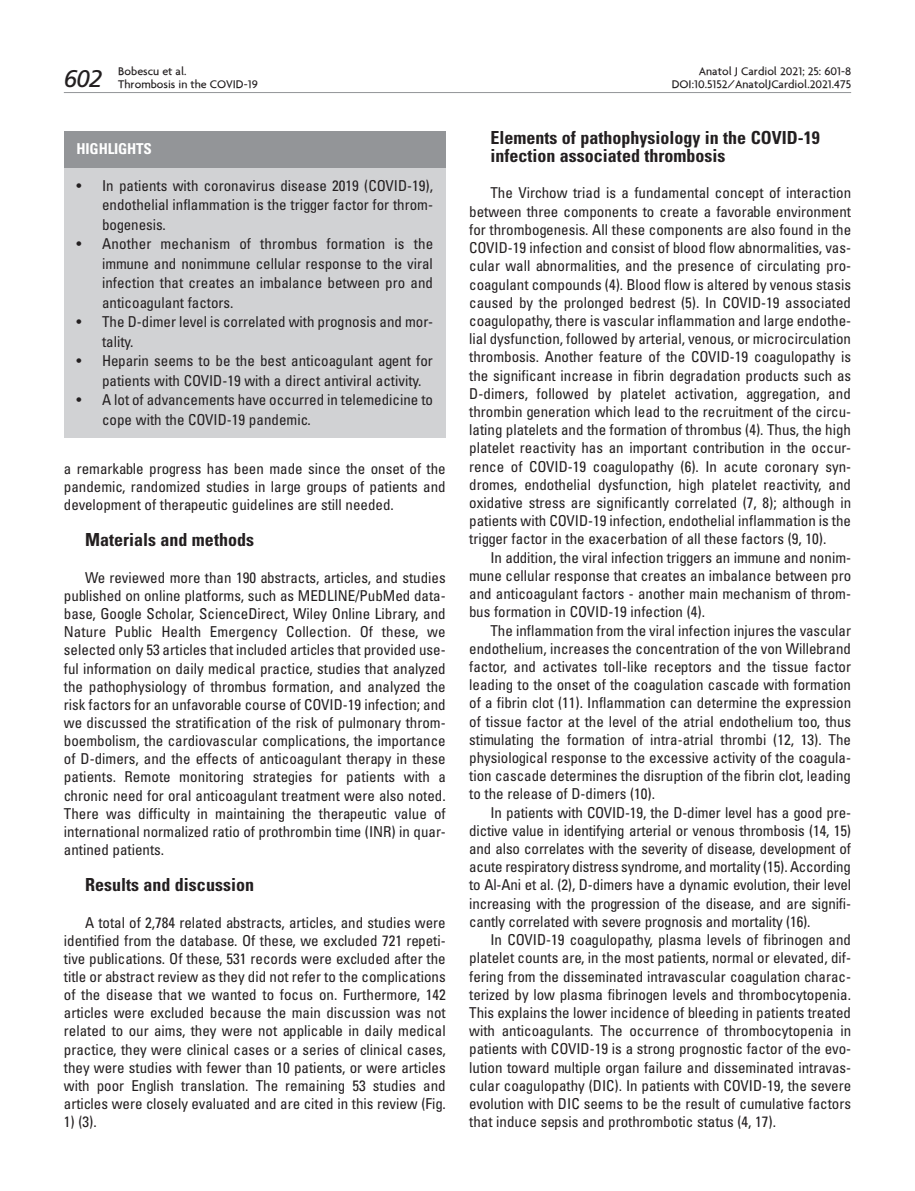
<style>
.page{position:relative;width:915px;height:1191px;background:#fff}
.page>*{position:absolute;margin:0;border:0;box-sizing:border-box;transform-origin:0 0}
.t1{font:24px "Frutiger Italic Tr";color:#231f20}
.t2{font:18px "Univers Cond Bd Tr";color:#231f20}
.t3{font:15px/18.1px "Univers Condensed Tr";color:#231f20;text-align:justify}
.t4{font:15px "Univers Cond Bd Tr";letter-spacing:-.01em;color:#fff}
.t5{font:500 12px "Firma";color:#231f20}
</style>
<div class="page">
<hr style="left:64px;top:92px;width:786px;height:1px;background:#939598">
<div style="left:64px;top:167px;width:381px;height:270px;background:#d1d2d4"></div>
<div style="left:64px;top:131px;width:381px;height:36px;background:#939598"></div>
<p class="t5" style="left:118px;top:64px;width:70px">Bobescu et al.</p>
<p class="t5" style="left:118px;top:77px;width:141px">Thrombosis in the COVID-19</p>
<p class="t5" style="left:698px;top:64px;width:154px">Anatol J Cardiol 2021; 25: 601-8</p>
<p class="t1" style="left:64px;top:65px;width:40px">602</p>
<p class="t5" style="left:671px;top:77px;width:181px">DOI:10.5152/AnatolJCardiol.2021.475</p>
<p class="t4" style="left:77px;top:140px;width:77px">HIGHLIGHTS</p>
<p class="t3" style="left:102px;top:175px;width:332px;line-height:19.5px;text-indent:-26px">• In patients with coronavirus disease 2019 (COVID-19), endothelial inflammation is the trigger factor for throm&shy;bogenesis.</p>
<p class="t3" style="left:102px;top:234px;width:332px;line-height:19.5px;text-indent:-26px">• Another mechanism of thrombus formation is the immune and nonimmune cellular response to the viral infection that creates an imbalance between pro and anticoagulant factors.</p>
<p class="t3" style="left:102px;top:312px;width:332px;line-height:19.5px;text-indent:-26px">• The D-dimer level is correlated with prognosis and mor&shy;tality.</p>
<p class="t3" style="left:102px;top:351px;width:332px;line-height:19.5px;text-indent:-26px">• Heparin seems to be the best anticoagulant agent for patients with COVID-19 with a direct antiviral activity.</p>
<p class="t3" style="left:102px;top:390px;width:332px;line-height:19.5px;text-indent:-26px">• A lot of advancements have occurred in telemedicine to cope with the COVID-19 pandemic.</p>
<p class="t3" style="left:64px;top:459px;width:383px">a remarkable progress has been made since the onset of the pandemic, randomized studies in large groups of patients and development of therapeutic guidelines are still needed.</p>
<p class="t2" style="left:85px;top:529px;width:170px">Materials and methods</p>
<p class="t3" style="left:64px;top:568px;width:383px;text-indent:21px">We reviewed more than 190 abstracts, articles, and studies published on online platforms, such as MEDLINE/PubMed data&shy;base, Google Scholar, ScienceDirect, Wiley Online Library, and Nature Public Health Emergency Collection. Of these, we selected only 53 articles that included articles that provided use&shy;ful information on daily medical practice, studies that analyzed the pathophysiology of thrombus formation, and analyzed the risk factors for an unfavorable course of COVID-19 infection; and we discussed the stratification of the risk of pulmonary throm&shy;boembolism, the cardiovascular complications, the importance of D-dimers, and the effects of anticoagulant therapy in these patients. Remote monitoring strategies for patients with a chronic need for oral anticoagulant treatment were also noted.<br>There was difficulty in maintaining the therapeutic value of international normalized ratio of prothrombin time (INR) in quar&shy;antined patients.</p>
<p class="t2" style="left:85px;top:874px;width:170px">Results and discussion</p>
<p class="t3" style="left:64px;top:912px;width:383px;text-indent:21px">A total of 2,784 related abstracts, articles, and studies were identified from the database. Of these, we excluded 721 repeti&shy;tive publications. Of these, 531 records were excluded after the title or abstract review as they did not refer to the complications of the disease that we wanted to focus on. Furthermore, 142 articles were excluded because the main discussion was not related to our aims, they were not applicable in daily medical practice, they were clinical cases or a series of clinical cases, they were studies with fewer than 10 patients, or were articles with poor English translation. The remaining 53 studies and articles were closely evaluated and are cited in this review (Fig.</p>
<p class="t3" style="left:64px;top:1112px;width:34px">1) (3).</p>
<p class="t2" style="left:490px;top:126px;width:330px">Elements of pathophysiology in the COVID-19</p>
<p class="t2" style="left:490px;top:145px;width:236px">infection associated thrombosis</p>
<p class="t3" style="left:469px;top:184px;width:383px;text-indent:21px">The Virchow triad is a fundamental concept of interaction between three components to create a favorable environment for thrombogenesis. All these components are also found in the COVID-19 infection and consist of blood flow abnormalities, vas&shy;cular wall abnormalities, and the presence of circulating pro&shy;coagulant compounds (4). Blood flow is altered by venous stasis caused by the prolonged bedrest (5). In COVID-19 associated coagulopathy, there is vascular inflammation and large endothe&shy;lial dysfunction, followed by arterial, venous, or microcirculation thrombosis. Another feature of the COVID-19 coagulopathy is the significant increase in fibrin degradation products such as D-dimers, followed by platelet activation, aggregation, and thrombin generation which lead to the recruitment of the circu&shy;lating platelets and the formation of thrombus (4). Thus, the high platelet reactivity has an important contribution in the occur&shy;rence of COVID-19 coagulopathy (6). In acute coronary syn&shy;dromes, endothelial dysfunction, high platelet reactivity, and oxidative stress are significantly correlated (7, 8); although in patients with COVID-19 infection, endothelial inflammation is the trigger factor in the exacerbation of all these factors (9, 10).</p>
<p class="t3" style="left:469px;top:548px;width:383px;text-indent:21px">In addition, the viral infection triggers an immune and nonim&shy;mune cellular response that creates an imbalance between pro and anticoagulant factors - another main mechanism of throm&shy;bus formation in COVID-19 infection (4).</p>
<p class="t3" style="left:469px;top:620px;width:383px;text-indent:21px">The inflammation from the viral infection injures the vascular endothelium, increases the concentration of the von Willebrand factor, and activates toll-like receptors and the tissue factor leading to the onset of the coagulation cascade with formation of a fibrin clot (11). Inflammation can determine the expression of tissue factor at the level of the atrial endothelium too, thus stimulating the formation of intra-atrial thrombi (12, 13). The physiological response to the excessive activity of the coagula&shy;tion cascade determines the disruption of the fibrin clot, leading to the release of D-dimers (10).</p>
<p class="t3" style="left:469px;top:803px;width:383px;text-indent:21px">In patients with COVID-19, the D-dimer level has a good pre&shy;dictive value in identifying arterial or venous thrombosis (14, 15) and also correlates with the severity of disease, development of acute respiratory distress syndrome, and mortality (15). According to Al-Ani et al. (2), D-dimers have a dynamic evolution, their level increasing with the progression of the disease, and are signifi&shy;cantly correlated with severe prognosis and mortality (16).</p>
<p class="t3" style="left:469px;top:930px;width:383px;text-indent:21px">In COVID-19 coagulopathy, plasma levels of fibrinogen and platelet counts are, in the most patients, normal or elevated, dif&shy;fering from the disseminated intravascular coagulation charac&shy;terized by low plasma fibrinogen levels and thrombocytopenia.<br>This explains the lower incidence of bleeding in patients treated with anticoagulants. The occurrence of thrombocytopenia in patients with COVID-19 is a strong prognostic factor of the evo&shy;lution toward multiple organ failure and disseminated intravas&shy;cular coagulopathy (DIC). In patients with COVID-19, the severe evolution with DIC seems to be the result of cumulative factors that induce sepsis and prothrombotic status (4, 17).</p>
</div>
